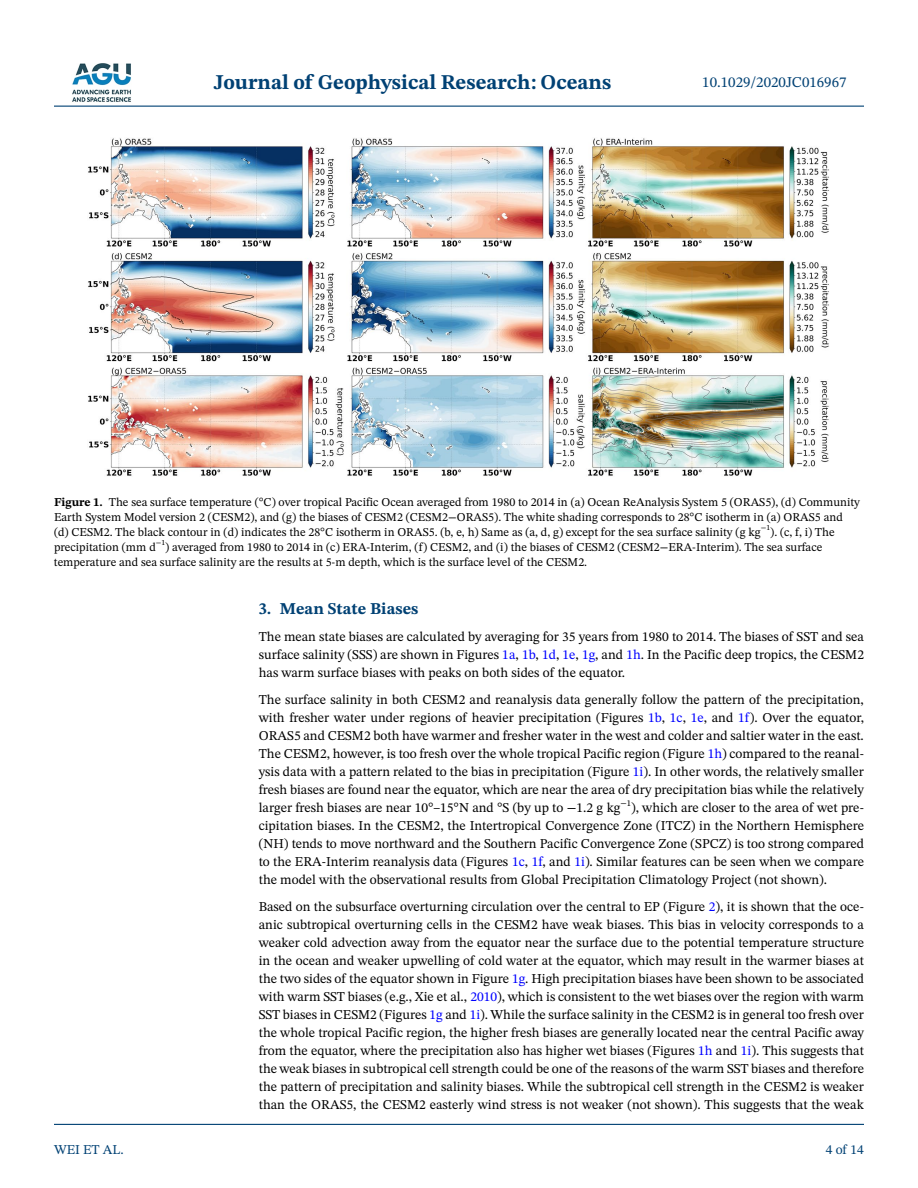
<style>
.page{position:relative;width:918px;height:1188px;background:#fff}
.page>*{position:absolute;margin:0;border:0;box-sizing:border-box;transform-origin:0 0}
.t1{font:700 21px "STIX Two Text";color:#004174}
.t2{font:700 16.5px "STIX Two Text";color:#004174}
.t3{font:15px "STIX Two Text";color:#004174}
.t4{font:13.5px/18px "STIX Two Text";color:#000;text-align:justify}
.t5{font:13.5px "STIX Two Text";color:#004174}
.t6{font:12px/15px "STIX Two Text";color:#000}
.s1{font-weight:700}
.s2{color:#00f}
</style>
<div class="page">
<hr style="left:54px;top:106px;width:810px;height:1px;background:#004174">
<hr style="left:54px;top:1124px;width:810px;height:1px;background:#004174">
<img style="left:72px;top:63px;width:59px;height:39px">
<img style="left:88px;top:138px;width:741px;height:338px">
<h1 class="t1" style="left:214px;top:67px;width:399px">Journal of Geophysical Research: Oceans</h1>
<p class="t3" style="left:702px;top:72px;width:146px">10.1029/2020JC016967</p>
<p class="t6" style="left:54px;top:494px;width:808px"><span class="s1">Figure 1.</span> The sea surface temperature (°C) over tropical Pacific Ocean averaged from 1980 to 2014 in (a) Ocean ReAnalysis System 5 (ORAS5), (d) Community Earth System Model version 2 (CESM2), and (g) the biases of CESM2 (CESM2−ORAS5). The white shading corresponds to 28°C isotherm in (a) ORAS5 and (d) CESM2. The black contour in (d) indicates the 28°C isotherm in ORAS5. (b, e, h) Same as (a, d, g) except for the sea surface salinity (g kg<sup>−1</sup>). (c, f, i) The precipitation (mm d<sup>−1</sup>) averaged from 1980 to 2014 in (c) ERA-Interim, (f) CESM2, and (i) the biases of CESM2 (CESM2−ERA-Interim). The sea surface temperature and sea surface salinity are the results at 5-m depth, which is the surface level of the CESM2.</p>
<p class="t5" style="left:54px;top:1140px;width:71px">WEI ET AL.</p>
<p class="t2" style="left:259px;top:597px;width:161px">3. Mean State Biases</p>
<p class="t4" style="left:259px;top:628px;width:607px">The mean state biases are calculated by averaging for 35 years from 1980 to 2014. The biases of SST and sea surface salinity (SSS) are shown in Figures <span class="s2">1a</span>, <span class="s2">1b</span>, <span class="s2">1d</span>, <span class="s2">1e</span>, <span class="s2">1g</span>, and <span class="s2">1h</span>. In the Pacific deep tropics, the CESM2 has warm surface biases with peaks on both sides of the equator.</p>
<p class="t4" style="left:259px;top:691px;width:607px">The surface salinity in both CESM2 and reanalysis data generally follow the pattern of the precipitation, with fresher water under regions of heavier precipitation (Figures <span class="s2">1b</span>, <span class="s2">1c</span>, <span class="s2">1e</span>, and <span class="s2">1f</span>). Over the equator, ORAS5 and CESM2 both have warmer and fresher water in the west and colder and saltier water in the east.<br>The CESM2, however, is too fresh over the whole tropical Pacific region (Figure <span class="s2">1h</span>) compared to the reanal&shy;ysis data with a pattern related to the bias in precipitation (Figure <span class="s2">1i</span>). In other words, the relatively smaller fresh biases are found near the equator, which are near the area of dry precipitation bias while the relatively larger fresh biases are near 10°–15°N and °S (by up to −1.2 g kg<sup>−1</sup>), which are closer to the area of wet pre&shy;cipitation biases. In the CESM2, the Intertropical Convergence Zone (ITCZ) in the Northern Hemisphere (NH) tends to move northward and the Southern Pacific Convergence Zone (SPCZ) is too strong compared to the ERA-Interim reanalysis data (Figures <span class="s2">1c</span>, <span class="s2">1f</span>, and <span class="s2">1i</span>). Similar features can be seen when we compare the model with the observational results from Global Precipitation Climatology Project (not shown).</p>
<p class="t4" style="left:259px;top:898px;width:607px">Based on the subsurface overturning circulation over the central to EP (Figure <span class="s2">2</span>), it is shown that the oce&shy;anic subtropical overturning cells in the CESM2 have weak biases. This bias in velocity corresponds to a weaker cold advection away from the equator near the surface due to the potential temperature structure in the ocean and weaker upwelling of cold water at the equator, which may result in the warmer biases at the two sides of the equator shown in Figure <span class="s2">1g</span>. High precipitation biases have been shown to be associated with warm SST biases (e.g., Xie et al., <span class="s2">2010</span>), which is consistent to the wet biases over the region with warm SST biases in CESM2 (Figures <span class="s2">1g</span> and <span class="s2">1i</span>). While the surface salinity in the CESM2 is in general too fresh over the whole tropical Pacific region, the higher fresh biases are generally located near the central Pacific away from the equator, where the precipitation also has higher wet biases (Figures <span class="s2">1h</span> and <span class="s2">1i</span>). This suggests that the weak biases in subtropical cell strength could be one of the reasons of the warm SST biases and therefore the pattern of precipitation and salinity biases. While the subtropical cell strength in the CESM2 is weaker than the ORAS5, the CESM2 easterly wind stress is not weaker (not shown). This suggests that the weak</p>
<p class="t5" style="left:826px;top:1140px;width:40px">4 of 14</p>
</div>
